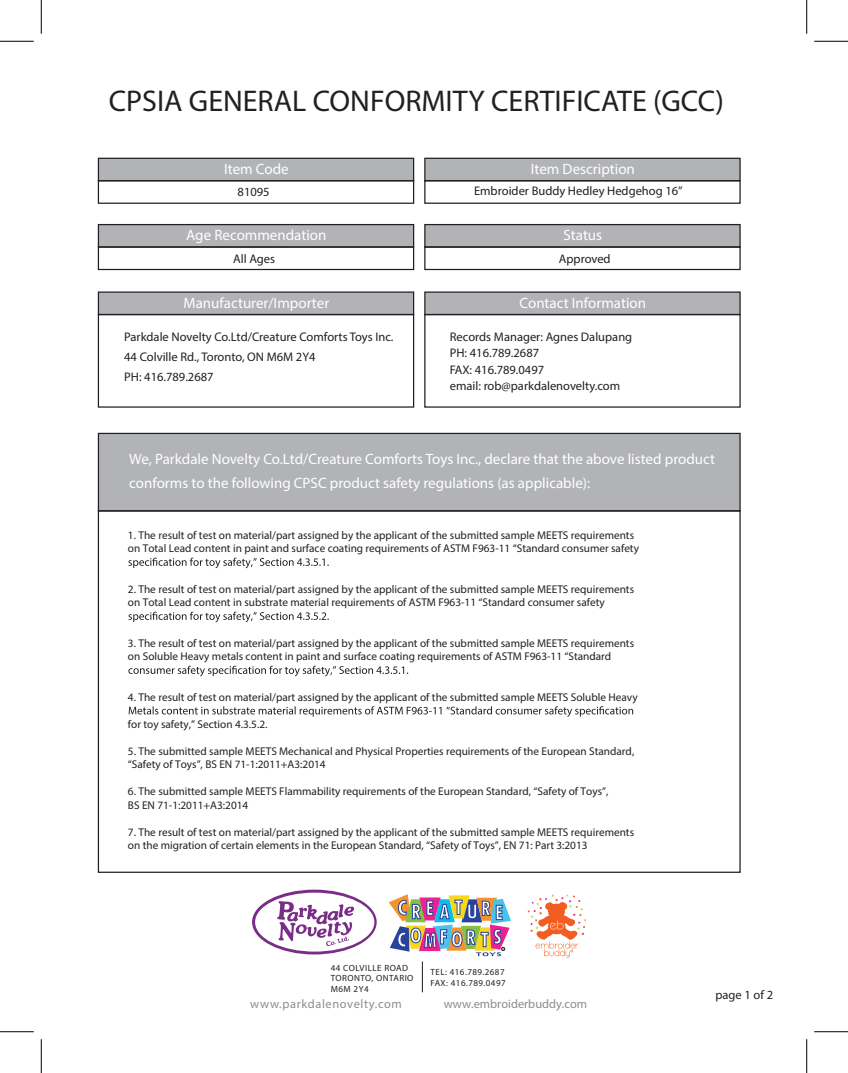
<style>
.page{position:relative;width:848px;height:1073px;background:#fff}
.page>*{position:absolute;margin:0;border:0;box-sizing:border-box;transform-origin:0 0}
.t1{font:30px "Myriad Pro";color:#231f20}
.t2{font:15px/23.8px "Myriad Pro";color:#fff}
.t3{font:12.5px/16.2px "Myriad Pro";color:#231f20}
.t4{font:12.38px "Myriad Pro";letter-spacing:.04em;color:#8b8d90}
.t5{font:12.38px "Myriad Pro";color:#8b8d90}
.t6{font:11.25px/13.5px "Myriad Pro";color:#231f20}
.t7{font:9px/10.8px "Myriad Pro";letter-spacing:.05em;color:#231f20}
</style>
<div class="page">
<div style="left:98px;top:158px;width:316px;height:23px;background:#b2b3b7;border:1px solid #231f20"></div>
<div style="left:98px;top:180px;width:316px;height:24px;border:1px solid #231f20"></div>
<div style="left:424px;top:158px;width:316px;height:23px;background:#b2b3b7;border:1px solid #231f20"></div>
<div style="left:424px;top:180px;width:316px;height:24px;border:1px solid #231f20"></div>
<div style="left:98px;top:224px;width:316px;height:24px;background:#b2b3b7;border:1px solid #231f20"></div>
<div style="left:98px;top:246px;width:316px;height:24px;border:1px solid #231f20"></div>
<div style="left:424px;top:224px;width:316px;height:24px;background:#b2b3b7;border:1px solid #231f20"></div>
<div style="left:424px;top:246px;width:316px;height:24px;border:1px solid #231f20"></div>
<div style="left:98px;top:291px;width:316px;height:24px;background:#b2b3b7;border:1px solid #231f20"></div>
<div style="left:98px;top:314px;width:316px;height:93px;border:1px solid #231f20"></div>
<div style="left:424px;top:291px;width:316px;height:24px;background:#b2b3b7;border:1px solid #231f20"></div>
<div style="left:424px;top:314px;width:316px;height:93px;border:1px solid #231f20"></div>
<div style="left:98px;top:433px;width:642px;height:78px;background:#b2b3b7;border:1px solid #231f20"></div>
<svg style="left:252px;top:889px;width:124px;height:65px"></svg>
<div style="left:255px;top:892px;width:119px;height:59px;background:#fff;border-radius:50%"></div>
<svg style="left:277px;top:901px;width:77px;height:45px"></svg>
<hr style="left:422px;top:961px;width:1px;height:31px;background:#231f20">
<img style="left:388px;top:894px;width:123px;height:62px">
<svg style="left:128px;top:557px;width:201px;height:11px"></svg>
<svg style="left:128px;top:611px;width:201px;height:11px"></svg>
<svg style="left:128px;top:665px;width:280px;height:11px"></svg>
<svg style="left:129px;top:706px;width:504px;height:11px"></svg>
<svg style="left:527px;top:894px;width:59px;height:64px"></svg>
<hr style="left:0;top:41px;width:34px;height:1px;background:#000">
<hr style="left:814px;top:41px;width:34px;height:1px;background:#000">
<hr style="left:0;top:1031px;width:34px;height:1px;background:#000">
<hr style="left:814px;top:1031px;width:34px;height:1px;background:#000">
<hr style="left:41px;top:0;width:1px;height:34px;background:#000">
<hr style="left:41px;top:1039px;width:1px;height:33px;background:#000">
<hr style="left:806px;top:0;width:1px;height:34px;background:#000">
<hr style="left:806px;top:1039px;width:1px;height:33px;background:#000">
<h1 class="t1" style="left:109px;top:83px;width:616px">CPSIA GENERAL CONFORMITY CERTIFICATE (GCC)</h1>
<h2 class="t2" style="left:224px;top:157px;width:66px">Item Code</h2>
<p class="t3" style="left:238px;top:183px;width:34px">81095</p>
<h2 class="t2" style="left:530px;top:157px;width:106px">Item Description</h2>
<p class="t3" style="left:474px;top:182px;width:210px">Embroider Buddy Hedley Hedgehog 16”</p>
<h2 class="t2" style="left:186px;top:223px;width:142px">Age Recommendation</h2>
<h2 class="t2" style="left:563px;top:223px;width:40px">Status</h2>
<p class="t3" style="left:233px;top:250px;width:43px">All Ages</p>
<p class="t3" style="left:559px;top:250px;width:53px">Approved</p>
<h2 class="t2" style="left:183px;top:290px;width:147px">Manufacturer/Importer</h2>
<h2 class="t2" style="left:519px;top:290px;width:128px">Contact Information</h2>
<p class="t3" style="left:124px;top:326px;width:271px;line-height:20px">Parkdale Novelty Co.Ltd/Creature Comforts Toys Inc.<br>44 Colville Rd., Toronto, ON M6M 2Y4<br>PH: 416.789.2687</p>
<p class="t3" style="left:450px;top:328px;width:184px">Records Manager: Agnes Dalupang<br>PH: 416.789.2687<br>FAX: 416.789.0497<br>email: rob@parkdalenovelty.com</p>
<h2 class="t2" style="left:129px;top:447px;width:587px">We, Parkdale Novelty Co.Ltd/Creature Comforts Toys Inc., declare that the above listed product conforms to the following CPSC product safety regulations (as applicable):</h2>
<p class="t6" style="left:128px;top:528px;width:512px">1. The result of test on material/part assigned by the applicant of the submitted sample MEETS requirements on Total Lead content in paint and surface coating requirements of ASTM F963-11 “Standard consumer safety</p>
<p class="t6" style="left:128px;top:582px;width:507px">2. The result of test on material/part assigned by the applicant of the submitted sample MEETS requirements on Total Lead content in substrate material requirements of ASTM F963-11 “Standard consumer safety</p>
<p class="t6" style="left:128px;top:636px;width:507px">3. The result of test on material/part assigned by the applicant of the submitted sample MEETS requirements on Soluble Heavy metals content in paint and surface coating requirements of ASTM F963-11 “Standard</p>
<p class="t6" style="left:128px;top:690px;width:511px">4. The result of test on material/part assigned by the applicant of the submitted sample MEETS Soluble Heavy</p>
<p class="t6" style="left:128px;top:717px;width:141px">for toy safety,” Section 4.3.5.2.</p>
<p class="t6" style="left:128px;top:744px;width:508px">5. The submitted sample MEETS Mechanical and Physical Properties requirements of the European Standard, “Safety of Toys”, BS EN 71-1:2011+A3:2014</p>
<p class="t6" style="left:128px;top:784px;width:482px">6. The submitted sample MEETS Flammability requirements of the European Standard, “Safety of Toys”,<br>BS EN 71-1:2011+A3:2014</p>
<p class="t6" style="left:128px;top:825px;width:507px">7. The result of test on material/part assigned by the applicant of the submitted sample MEETS requirements on the migration of certain elements in the European Standard, “Safety of Toys”, EN 71: Part 3:2013</p>
<p class="t7" style="left:331px;top:962px;width:84px">44 COLVILLE ROAD<br>TORONTO, ONTARIO<br>M6M 2Y4</p>
<p class="t7" style="left:430px;top:966px;width:77px">TEL: 416.789.2687<br>FAX: 416.789.0497</p>
<p class="t4" style="left:250px;top:995px;width:153px">www.parkdalenovelty.com</p>
<p class="t5" style="left:444px;top:995px;width:145px">www.embroiderbuddy.com</p>
<p class="t3" style="left:715px;top:986px;width:59px">page 1 of 2</p>
</div>
